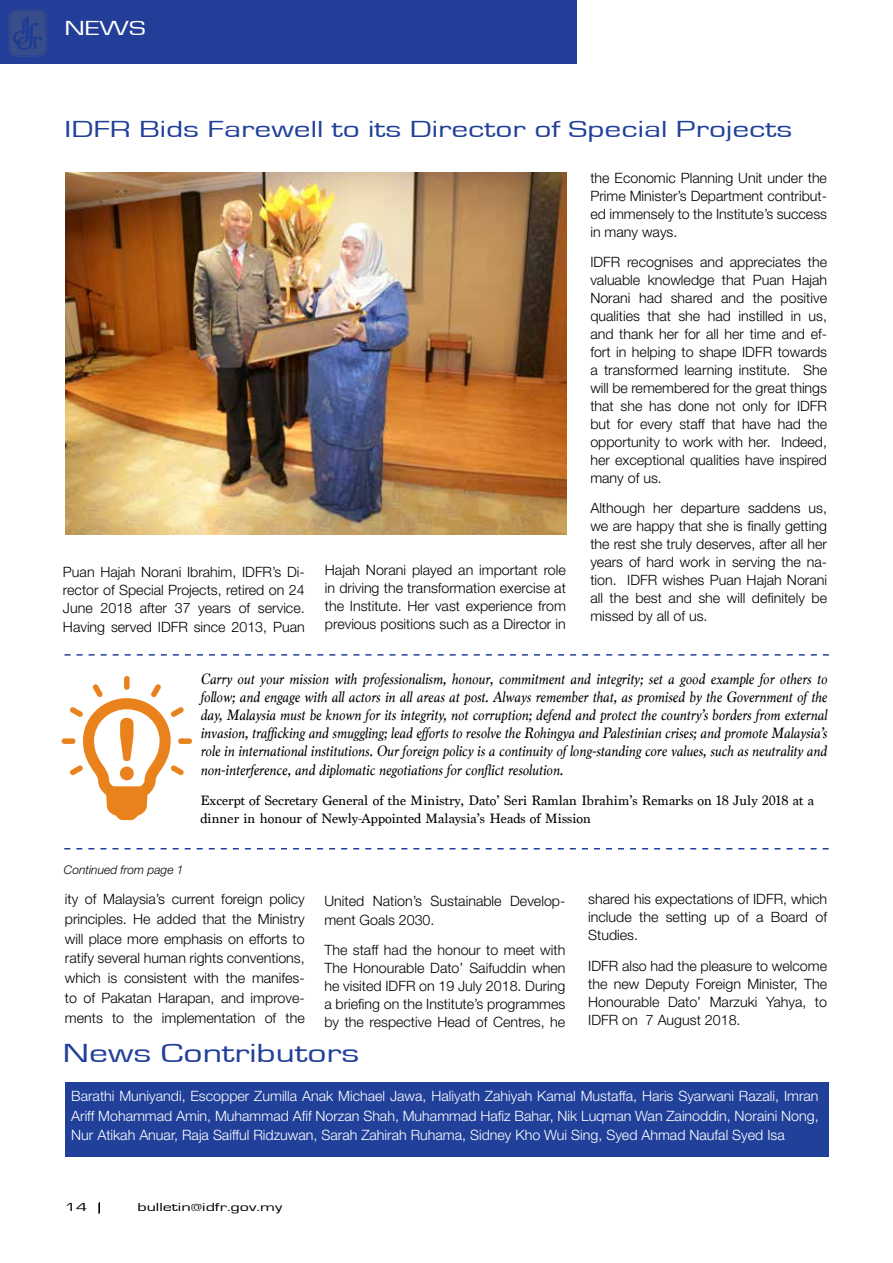
<style>
.page{position:relative;width:893px;height:1263px;background:#fff}
.page>*{position:absolute;margin:0;border:0;box-sizing:border-box;transform-origin:0 0}
.t1{font:27px "Eurostile";color:#21409a;scale:1.4 1}
.t2{font:24px "Eurostile";color:#21409a;scale:1.4 1}
.t3{font:21px "Eurostile";color:#fff;scale:1.4 1}
.t4{font:italic 15.75px/18.1px "Marion";color:#000;text-align:justify}
.t5{font:300 14.25px/18px "Helvetica Neue LT Std";color:#000;text-align:justify}
.t6{font:300 14.25px/19.5px "Helvetica Neue LT Std";color:#fff;text-align:justify}
.t7{font:14.25px/18.1px "Marion";color:#000}
.t8{font:12px "Eurostile";color:#000;scale:1.52 1}
.t9{font:italic 300 12px "Helvetica Neue LT Std";color:#000}
</style>
<div class="page">
<div style="left:0;top:0;width:577px;height:64px;background:#233e99"></div>
<svg style="left:9px;top:9px;width:38px;height:48px"></svg>
<img style="left:65px;top:173px;width:502px;height:362px">
<div style="left:65px;top:1082px;width:764px;height:74px;background:#21409a"></div>
<svg style="left:99px;top:1202px;width:1px;height:12px"></svg>
<svg style="left:65px;top:654px;width:764px;height:2px"></svg>
<svg style="left:64px;top:848px;width:765px;height:1px"></svg>
<div style="left:124px;top:676px;width:6px;height:14px;background:#e9821d;border-radius:3px"></div>
<div style="left:62px;top:738px;width:13px;height:6px;background:#e9821d;border-radius:3px"></div>
<div style="left:178px;top:738px;width:14px;height:6px;background:#e9821d;border-radius:3px"></div>
<svg style="left:70px;top:684px;width:114px;height:136px"></svg>
<div style="left:120px;top:766px;width:14px;height:14px;background:#e9821d;border-radius:50%"></div>
<h3 class="t3" style="left:65px;top:17px;width:59px">NEWS</h3>
<h2 class="t2" style="left:65px;top:116px;width:521px">IDFR Bids Farewell to its Director of Special Projects</h2>
<p class="t5" style="left:590px;top:168px;width:238px">the Economic Planning Unit under the Prime Minister’s Department contribut&shy;ed immensely to the Institute’s success in many ways.</p>
<p class="t5" style="left:590px;top:252px;width:238px">IDFR recognises and appreciates the valuable knowledge that Puan Hajah Norani had shared and the positive qualities that she had instilled in us, and thank her for all her time and ef&shy;fort in helping to shape IDFR towards a transformed learning institute. She will be remembered for the great things that she has done not only for IDFR but for every staff that have had the opportunity to work with her. Indeed, her exceptional qualities have inspired many of us.</p>
<p class="t5" style="left:590px;top:498px;width:238px">Although her departure saddens us, we are happy that she is finally getting the rest she truly deserves, after all her years of hard work in serving the na&shy;tion. IDFR wishes Puan Hajah Norani all the best and she will definitely be missed by all of us.</p>
<p class="t5" style="left:325px;top:560px;width:242px">Hajah Norani played an important role in driving the transformation exercise at the Institute. Her vast experience from previous positions such as a Director in</p>
<p class="t5" style="left:63px;top:563px;width:243px">Puan Hajah Norani Ibrahim, IDFR’s Di&shy;rector of Special Projects, retired on 24<br>June 2018 after 37 years of service.<br>Having served IDFR since 2013, Puan</p>
<p class="t9" style="left:64px;top:863px;width:121px">Continued from page 1</p>
<p class="t4" style="left:200px;top:669px;width:628px">Carry out your mission with professionalism, honour, commitment and integrity; set a good example for others to follow; and engage with all actors in all areas at post. Always remember that, as promised by the Government of the day, Malaysia must be known for its integrity, not corruption; defend and protect the country’s borders from external invasion, trafficking and smuggling; lead efforts to resolve the Rohingya and Palestinian crises; and promote Malaysia’s role in international institutions. Our foreign policy is a continuity of long-standing core values, such as neutrality and non-interference, and diplomatic negotiations for conflict resolution.</p>
<p class="t7" style="left:200px;top:791px;width:615px">Excerpt of Secretary General of the Ministry, Dato’ Seri Ramlan Ibrahim’s Remarks on 18 July 2018 at a dinner in honour of Newly-Appointed Malaysia’s Heads of Mission</p>
<p class="t5" style="left:65px;top:889px;width:241px;line-height:19.8px">ity of Malaysia’s current foreign policy principles. He added that the Ministry will place more emphasis on efforts to ratify several human rights conventions, which is consistent with the manifes&shy;to of Pakatan Harapan, and improve&shy;ments to the implementation of the</p>
<p class="t5" style="left:324px;top:892px;width:242px">United Nation’s Sustainable Develop&shy;ment Goals 2030.</p>
<p class="t5" style="left:324px;top:940px;width:242px">The staff had the honour to meet with The Honourable Dato’ Saifuddin when he visited IDFR on 19 July 2018. During a briefing on the Institute’s programmes by the respective Head of Centres, he</p>
<h1 class="t1" style="left:63px;top:1039px;width:213px">News Contributors</h1>
<p class="t5" style="left:588px;top:889px;width:240px">shared his expectations of IDFR, which include the setting up of a Board of Studies.</p>
<p class="t5" style="left:588px;top:956px;width:240px">IDFR also had the pleasure to welcome the new Deputy Foreign Minister, The Honourable Dato’ Marzuki Yahya, to IDFR on 7 August 2018.</p>
<p class="t6" style="left:71px;top:1086px;width:749px">Barathi Muniyandi, Escopper Zumilla Anak Michael Jawa, Haliyath Zahiyah Kamal Mustaffa, Haris Syarwani Razali, Imran Ariff Mohammad Amin, Muhammad Afif Norzan Shah, Muhammad Hafiz Bahar, Nik Luqman Wan Zainoddin, Noraini Nong, Nur Atikah Anuar, Raja Saifful Ridzuwan, Sarah Zahirah Ruhama, Sidney Kho Wui Sing, Syed Ahmad Naufal Syed Isa</p>
<p class="t8" style="left:65px;top:1201px;width:16px">14</p>
<p class="t8" style="left:137px;top:1201px;width:97px">bulletin@idfr.gov.my</p>
</div>
